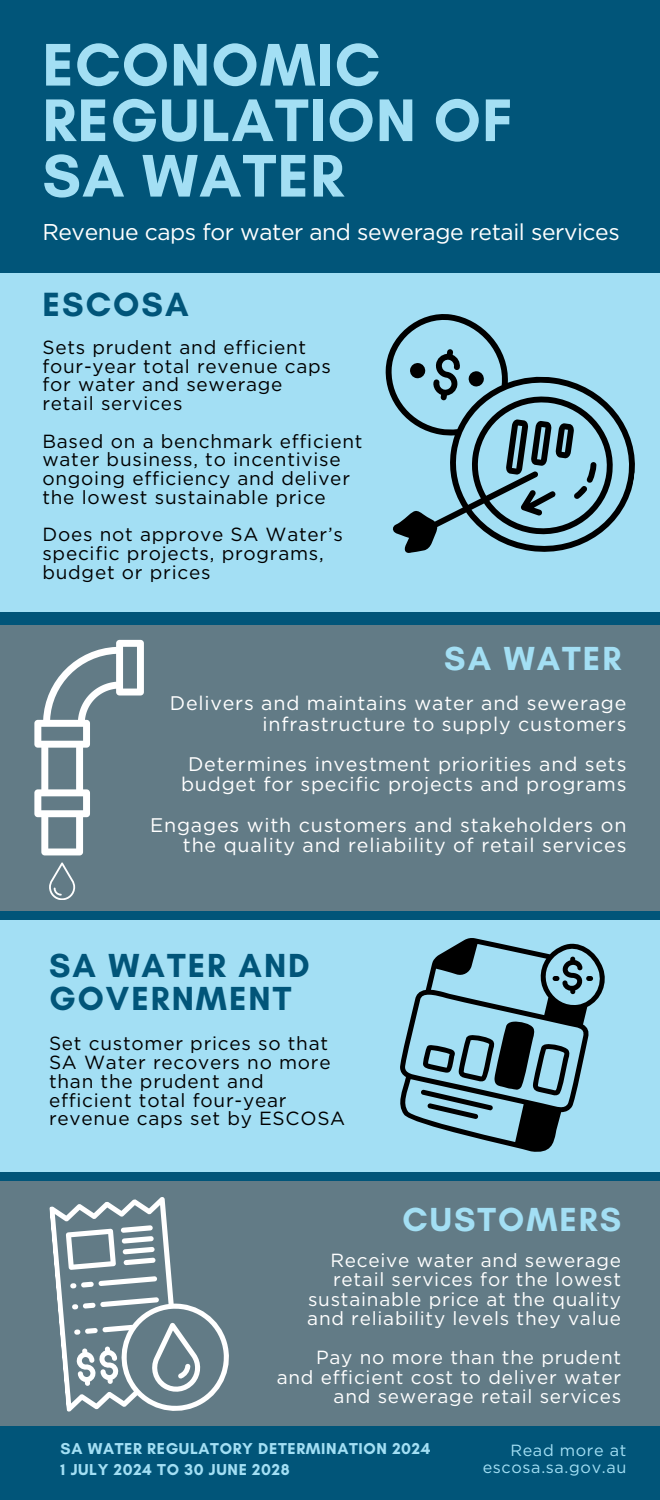
<style>
.page{position:relative;width:660px;height:1500px;background:#015579}
.page>*{position:absolute;margin:0;border:0;box-sizing:border-box;transform-origin:0 0}
.t1{font:700 61.2px/55.5px "Glacial Indifference";letter-spacing:.02em;color:#a3dff4}
.t2{font:700 34.2px "Glacial Indifference";letter-spacing:.06em;color:#015579}
.t3{font:700 34px/33px "Glacial Indifference";letter-spacing:.06em;color:#015579}
.t4{font:700 34px "Glacial Indifference";letter-spacing:.06em;color:#a3dff4}
.t5{font:22.8px "Gotham";letter-spacing:-.015em;color:#fff}
.t6{font:19.7px/20.2px "Gotham";letter-spacing:.04em;color:#fff;text-align:right}
.t7{font:19px/18.8px "Gotham";letter-spacing:.04em;color:#000}
.t8{font:19px/19.5px "Gotham";letter-spacing:.04em;color:#fff;text-align:right}
.t9{font:16.2px/17.1px "Gotham";letter-spacing:.04em;color:#a3dff4;text-align:right}
.t10{font:700 16.1px "Glacial Indifference";letter-spacing:.04em;color:#a3dff4}
</style>
<div class="page">
<div style="left:0;top:273px;width:660px;height:339px;background:#a3dff4"></div>
<div style="left:0;top:625px;width:660px;height:286px;background:#627b86"></div>
<div style="left:0;top:920px;width:660px;height:252px;background:#a3dff4"></div>
<div style="left:0;top:1182px;width:660px;height:244px;background:#627b86"></div>
<svg style="left:385px;top:314px;width:250px;height:239px"></svg>
<svg style="left:505px;top:419px;width:92px;height:99px"></svg>
<svg style="left:409px;top:347px;width:53px;height:55px"></svg>
<svg style="left:468px;top:370px;width:17px;height:17px"></svg>
<svg style="left:400px;top:938px;width:205px;height:214px"></svg>
<svg style="left:553px;top:957px;width:40px;height:37px"></svg>
<svg style="left:49px;top:1197px;width:180px;height:215px"></svg>
<svg style="left:146px;top:1321px;width:59px;height:75px"></svg>
<svg style="left:34px;top:640px;width:110px;height:215px"></svg>
<svg style="left:49px;top:862px;width:26px;height:38px"></svg>
<p class="t1" style="left:42px;top:36px;width:472px">ECONOMIC<br>REGULATION OF<br>SA WATER</p>
<h4 class="t5" style="left:42px;top:219px;width:579px">Revenue caps for water and sewerage retail services</h4>
<p class="t2" style="left:42px;top:284px;width:148px">ESCOSA</p>
<h4 class="t7" style="left:42px;top:338px;width:290px">Sets prudent and efficient four-year total revenue caps for water and sewerage retail services</h4>
<p class="t7" style="left:42px;top:431px;width:322px">Based on a benchmark efficient water business, to incentivise ongoing efficiency and deliver the lowest sustainable price</p>
<p class="t7" style="left:42px;top:525px;width:302px">Does not approve SA Water’s specific projects, programs, budget or prices</p>
<h4 class="t4" style="left:444px;top:638px;width:178px">SA WATER</h4>
<h1 class="t6" style="left:170px;top:693px;width:458px">Delivers and maintains water and sewerage infrastructure to supply customers</h1>
<h3 class="t6" style="left:181px;top:754px;width:447px;text-align:center">Determines investment priorities and sets budget for specific projects and programs</h3>
<h2 class="t6" style="left:150px;top:814px;width:478px">Engages with customers and stakeholders on the quality and reliability of retail services</h2>
<p class="t3" style="left:49px;top:948px;width:262px">SA WATER AND<br>GOVERNMENT</p>
<h4 class="t7" style="left:49px;top:1034px;width:298px">Set customer prices so that<br>SA Water recovers no more than the prudent and efficient total four-year revenue caps set by ESCOSA</h4>
<p class="t4" style="left:403px;top:1198px;width:220px">CUSTOMERS</p>
<h2 class="t8" style="left:307px;top:1250px;width:315px">Receive water and sewerage retail services for the lowest sustainable price at the quality and reliability levels they value</h2>
<h4 class="t8" style="left:277px;top:1347px;width:346px">Pay no more than the prudent and efficient cost to deliver water and sewerage retail services</h4>
<p class="t10" style="left:61px;top:1439px;width:371px">SA WATER REGULATORY DETERMINATION 2024</p>
<h2 class="t10" style="left:61px;top:1459px;width:231px">1 JULY 2024 TO 30 JUNE 2028</h2>
<h2 class="t9" style="left:483px;top:1442px;width:145px">Read more at escosa.sa.gov.au</h2>
</div>
